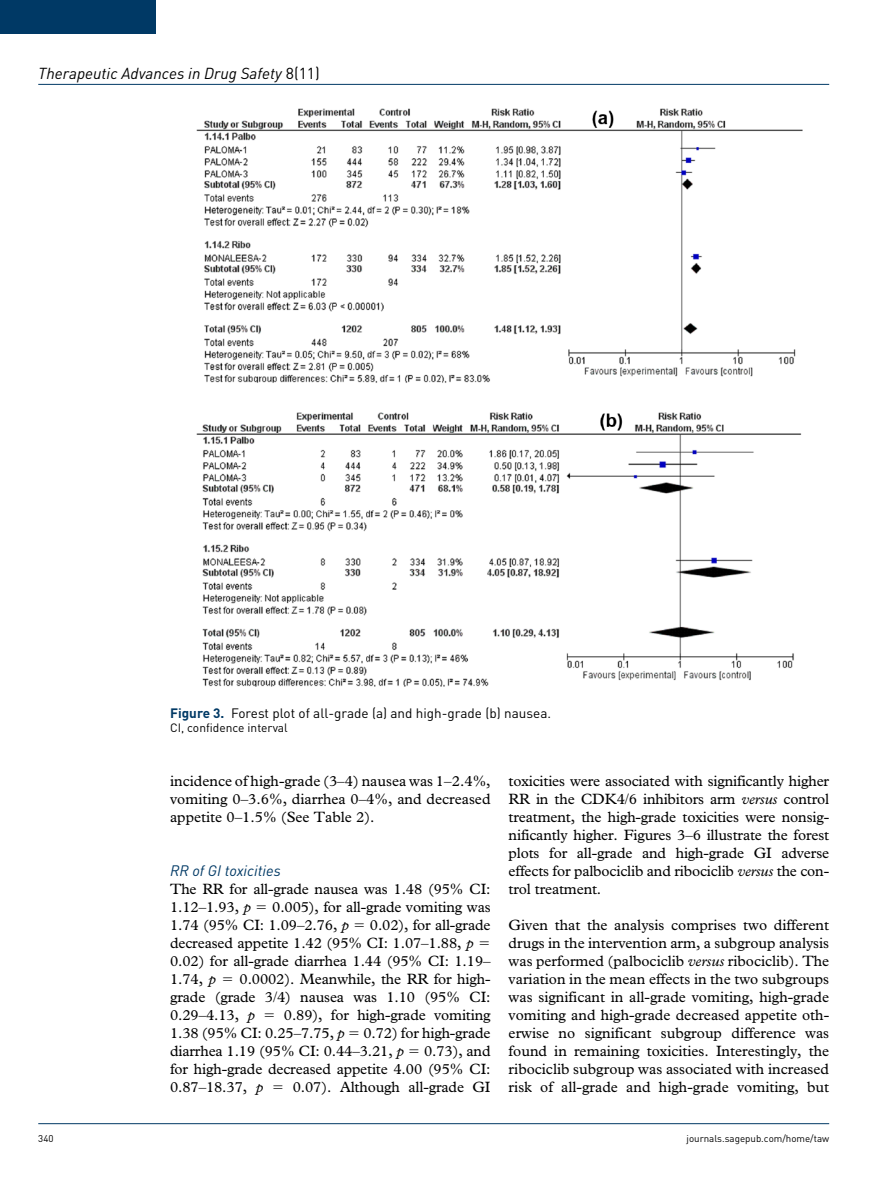
<style>
.page{position:relative;width:893px;height:1191px;background:#fff}
.page>*{position:absolute;margin:0;border:0;box-sizing:border-box;transform-origin:0 0}
.t1{font:italic 15.75px "DIN";color:#000}
.t2{font:15px/18px "Plantin Std";letter-spacing:-.01em;color:#000;text-align:justify}
.t3{font:italic 15px "DIN";color:#003965}
.t4{font:13.5px "DIN";color:#000}
.t5{font:12px "DIN";color:#000}
.t6{font:9.75px "DIN";color:#000}
.s1{font-style:normal}
.s2{font-weight:700;color:#003965}
.s3{font-style:italic}
</style>
<div class="page">
<hr style="left:38px;top:84px;width:791px;height:1px;background:#003965">
<hr style="left:38px;top:1123px;width:791px;height:1px;background:#003965">
<div style="left:0;top:0;width:155px;height:34px;background:#003965"></div>
<img style="left:196px;top:108px;width:607px;height:579px">
<p class="t1" style="left:38px;top:63px;width:283px">Therapeutic Advances in Drug Safety <span class="s1">8(11)</span></p>
<p class="t4" style="left:170px;top:704px;width:382px"><span class="s2">Figure 3.</span> Forest plot of all-grade (a) and high-grade (b) nausea.</p>
<p class="t5" style="left:170px;top:720px;width:119px">CI, confidence interval</p>
<p class="t2" style="left:170px;top:772px;width:322px">incidence of high-grade (3–4) nausea was 1–2.4%, vomiting 0–3.6%, diarrhea 0–4%, and decreased appetite 0–1.5% (See Table 2).</p>
<p class="t3" style="left:170px;top:861px;width:112px">RR of GI toxicities</p>
<p class="t2" style="left:170px;top:880px;width:322px">The RR for all-grade nausea was 1.48 (95% CI:<br>1.12–1.93, <span class="s3">p</span></p>
<p class="t2" style="left:170px;top:898px;width:322px;text-indent:102px">0.005), for all-grade vomiting was<br>1.74 (95% CI: 1.09–2.76, <span class="s3">p</span></p>
<p class="t2" style="left:170px;top:916px;width:322px;text-align:left;text-indent:200px">0.02), for all-grade decreased appetite 1.42 (95% CI: 1.07–1.88, <span class="s3">p<br></span>0.02) for all-grade diarrhea 1.44 (95% CI: 1.19–<br>1.74, <span class="s3">p</span></p>
<p class="t2" style="left:170px;top:970px;width:322px;text-indent:69px">0.0002). Meanwhile, the RR for high&shy;grade (grade 3/4) nausea was 1.10 (95% CI:<br>0.29–4.13, <span class="s3">p</span></p>
<p class="t2" style="left:170px;top:1006px;width:322px;text-indent:114px">0.89), for high-grade vomiting<br>1.38 (95% CI: 0.25–7.75, <span class="s3">p</span></p>
<p class="t2" style="left:170px;top:1024px;width:322px;text-indent:193px">0.72) for high-grade diarrhea 1.19 (95% CI: 0.44–3.21, <span class="s3">p</span></p>
<p class="t2" style="left:170px;top:1042px;width:322px;text-indent:254px">0.73), and for high-grade decreased appetite 4.00 (95% CI:<br>0.87–18.37, <span class="s3">p</span></p>
<p class="t2" style="left:293px;top:1078px;width:199px">0.07). Although all-grade GI</p>
<p class="t2" style="left:509px;top:772px;width:322px">toxicities were associated with significantly higher RR in the CDK4/6 inhibitors arm <span class="s3">versus</span> control treatment, the high-grade toxicities were nonsig&shy;nificantly higher. Figures 3–6 illustrate the forest plots for all-grade and high-grade GI adverse effects for palbociclib and ribociclib <span class="s3">versus</span> the con&shy;trol treatment.</p>
<p class="t2" style="left:509px;top:916px;width:322px">Given that the analysis comprises two different drugs in the intervention arm, a subgroup analysis was performed (palbociclib <span class="s3">versus</span> ribociclib). The variation in the mean effects in the two subgroups was significant in all-grade vomiting, high-grade vomiting and high-grade decreased appetite oth&shy;erwise no significant subgroup difference was found in remaining toxicities. Interestingly, the ribociclib subgroup was associated with increased risk of all-grade and high-grade vomiting, but</p>
<p class="t6" style="left:38px;top:1132px;width:17px">340</p>
<p class="t6" style="left:687px;top:1132px;width:144px">journals.sagepub.com/home/taw</p>
</div>
